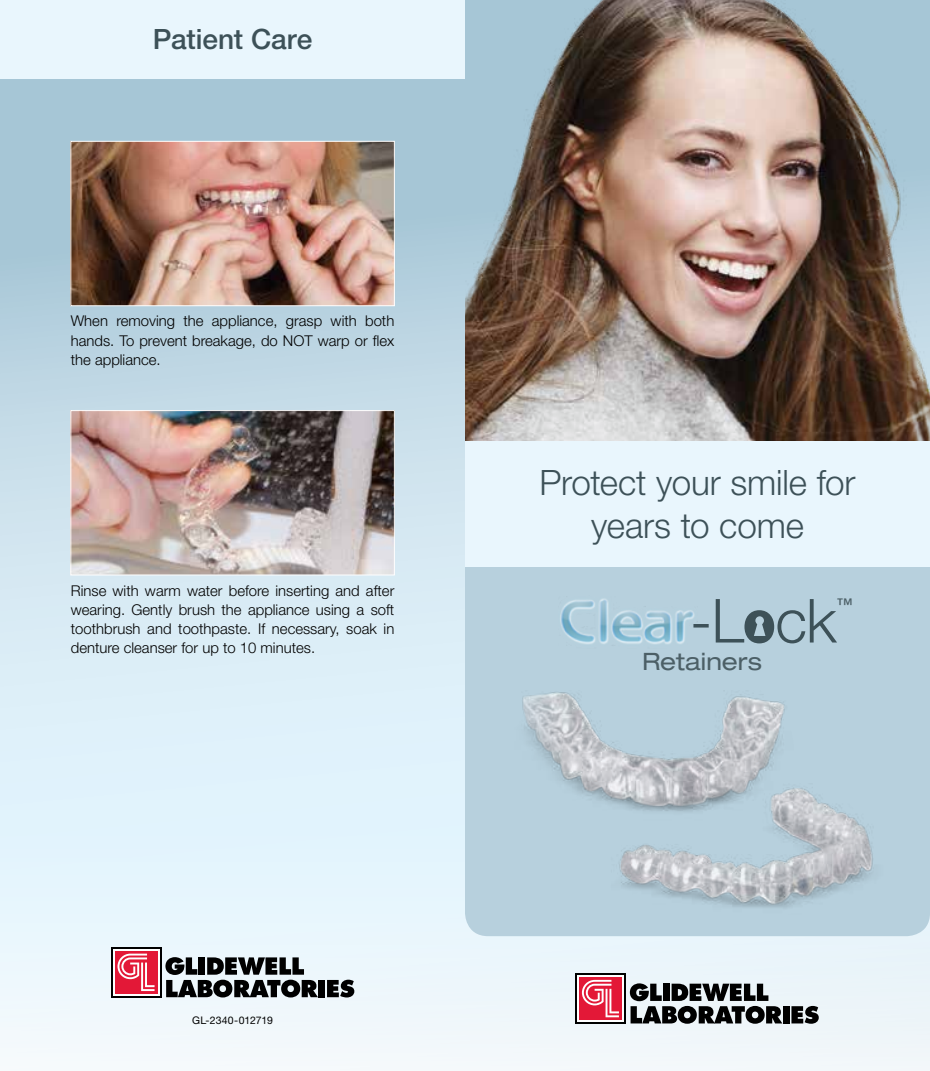
<style>
.page{position:relative;width:930px;height:1071px;background:#fff}
.page>*{position:absolute;margin:0;border:0;box-sizing:border-box;transform-origin:0 0}
.t1{font:300 35px/43.8px "Helvetica Neue LT Std";letter-spacing:-.005em;color:#3d5158;text-align:center}
.t2{font:500 28px "Helvetica Neue LT Std";letter-spacing:-.005em;color:#3d5158}
.t3{font:expanded 23.97px "Helvetica Neue LT Std";letter-spacing:.005em;color:#4c5f66}
.t4{font:expanded 16.28px "Helvetica Neue LT Std";color:#4c5f66}
.t5{font:300 14.88px/19.2px "Helvetica Neue LT Std";color:#000;text-align:justify}
.t6{font:10.5px "Helvetica Neue LT Std";color:#000}
</style>
<div class="page">
<div style="left:0;top:0;width:929px;height:1071px;background:linear-gradient(to bottom,#a0c1d2,#f8ffff)"></div>
<img style="left:465px;top:0;width:464px;height:441px">
<div style="left:465px;top:567px;width:464px;height:369px;background:#b7d0dd"></div>
<div style="left:465px;top:441px;width:464px;height:126px;background:#e9f6fd"></div>
<div style="left:0;top:0;width:465px;height:78px;background:#e9f6fd"></div>
<img style="left:558px;top:588px;width:144px;height:61px">
<svg style="left:693px;top:599px;width:143px;height:44px;background:#98b0bb"></svg>
<svg style="left:629px;top:983px;width:153px;height:41px;background:#686b6d"></svg>
<div style="left:783px;top:1006px;width:6px;height:17px;background:#000"></div>
<svg style="left:791px;top:1006px;width:27px;height:18px"></svg>
<div style="left:575px;top:973px;width:50px;height:50px;background:linear-gradient(to bottom,#fff,#fff)"></div>
<div style="left:577px;top:975px;width:46px;height:47px;background:linear-gradient(to bottom,#e31837,#e31837)"></div>
<div style="left:579px;top:977px;width:42px;height:43px;background:#e31837"></div>
<svg style="left:581px;top:980px;width:37px;height:37px"></svg>
<svg style="left:165px;top:957px;width:153px;height:40px;background:#656a6c"></svg>
<div style="left:318px;top:980px;width:7px;height:17px;background:#000"></div>
<svg style="left:327px;top:980px;width:27px;height:18px"></svg>
<div style="left:111px;top:947px;width:50px;height:50px;background:linear-gradient(to right,#fff,#fff)"></div>
<div style="left:113px;top:949px;width:46px;height:46px;background:linear-gradient(to right,#e31837,#e31837)"></div>
<div style="left:115px;top:951px;width:42px;height:42px;background:#e31837"></div>
<svg style="left:117px;top:954px;width:37px;height:37px"></svg>
<img style="left:503px;top:672px;width:316px;height:218px">
<img style="left:552px;top:775px;width:339px;height:153px">
<img style="left:73px;top:412px;width:319px;height:161px">
<div style="left:71px;top:410px;width:323px;height:165px;border:1px solid #fff"></div>
<img style="left:73px;top:143px;width:319px;height:161px">
<div style="left:71px;top:141px;width:323px;height:165px;border:1px solid #fff"></div>
<h2 class="t2" style="left:153px;top:22px;width:161px">Patient Care</h2>
<p class="t5" style="left:71px;top:311px;width:325px">When removing the appliance, grasp with both hands. To prevent breakage, do NOT warp or flex the appliance.</p>
<p class="t5" style="left:71px;top:580px;width:325px">Rinse with warm water before inserting and after wearing. Gently brush the appliance using a soft toothbrush and toothpaste. If necessary, soak in denture cleanser for up to 10 minutes.</p>
<p class="t6" style="left:192px;top:1014px;width:82px">GL-2340-012719</p>
<h1 class="t1" style="left:539px;top:460px;width:317px">Protect your smile for years to come</h1>
<h3 class="t3" style="left:642px;top:647px;width:121px">Retainers</h3>
<p class="t4" style="left:837px;top:594px;width:18px">™</p>
</div>
